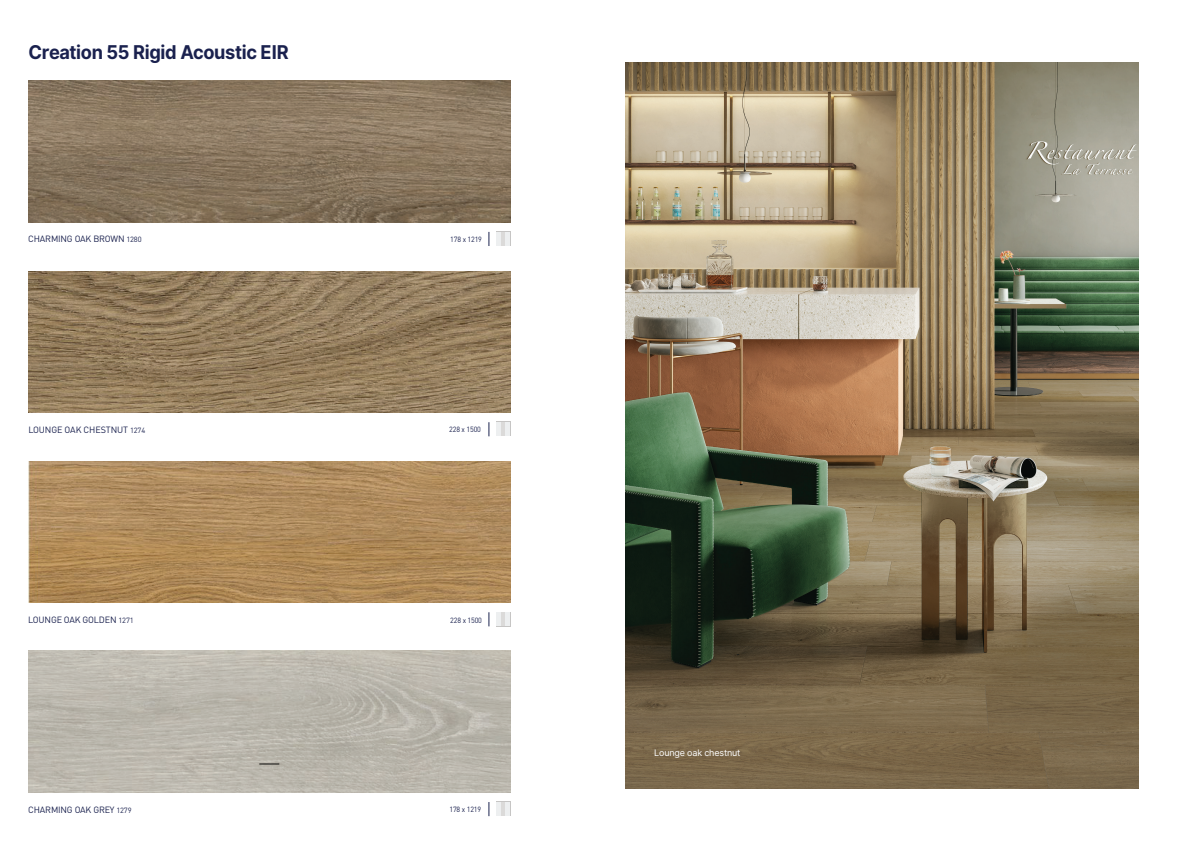
<style>
.page{position:relative;width:1191px;height:851px;background:#fff}
.page>*{position:absolute;margin:0;border:0;box-sizing:border-box;transform-origin:0 0}
.t1{font:700 19px "Inter";letter-spacing:-.02em;color:#1a214e;scale:.96 1}
.t2{font:9px "DIN Pro";letter-spacing:-.02em;color:#1a214e}
.t3{font:9px "Inter";letter-spacing:-.02em;color:#fff}
.t4{font:7.5px "DIN Pro";letter-spacing:-.02em;color:#1a214e;scale:.95 1}
.s1{font-size:7.5px}
</style>
<div class="page">
<svg style="left:489px;top:232px;width:1px;height:14px"></svg>
<div style="left:496px;top:231px;width:14px;height:15px;background:#edeff0"></div>
<hr style="left:501px;top:232px;width:4px;height:13px;background:#dbdad9">
<svg style="left:489px;top:612px;width:1px;height:14px"></svg>
<div style="left:496px;top:611px;width:14px;height:15px;background:#edeff0"></div>
<hr style="left:501px;top:612px;width:4px;height:13px;background:#dbdad9">
<svg style="left:489px;top:422px;width:1px;height:14px"></svg>
<div style="left:496px;top:421px;width:14px;height:15px;background:#edeff0"></div>
<hr style="left:501px;top:422px;width:4px;height:13px;background:#dbdad9">
<svg style="left:489px;top:802px;width:1px;height:14px"></svg>
<div style="left:496px;top:801px;width:14px;height:15px;background:#edeff0"></div>
<hr style="left:501px;top:802px;width:4px;height:13px;background:#dbdad9">
<img style="left:28px;top:81px;width:482px;height:141px">
<img style="left:28px;top:461px;width:482px;height:141px">
<img style="left:28px;top:271px;width:482px;height:142px">
<img style="left:28px;top:650px;width:482px;height:142px">
<svg style="left:259px;top:763px;width:116px;height:1px"></svg>
<img style="left:625px;top:62px;width:514px;height:726px">
<h1 class="t1" style="left:29px;top:38px;width:272px">Creation 55 Rigid Acoustic EIR</h1>
<p class="t2" style="left:28px;top:233px;width:115px">CHARMING OAK BROWN <span class="s1">1280</span></p>
<p class="t4" style="left:450px;top:234px;width:35px">178 x 1219</p>
<p class="t2" style="left:28px;top:423px;width:118px">LOUNGE OAK CHESTNUT <span class="s1">1274</span></p>
<p class="t4" style="left:449px;top:424px;width:35px">228 x 1500</p>
<p class="t2" style="left:28px;top:613px;width:107px">LOUNGE OAK GOLDEN <span class="s1">1271</span></p>
<p class="t4" style="left:450px;top:614px;width:35px">228 x 1500</p>
<p class="t2" style="left:28px;top:803px;width:105px">CHARMING OAK GREY <span class="s1">1279</span></p>
<p class="t4" style="left:449px;top:804px;width:35px">178 x 1219</p>
<p class="t3" style="left:654px;top:746px;width:88px">Lounge oak chestnut</p>
</div>
